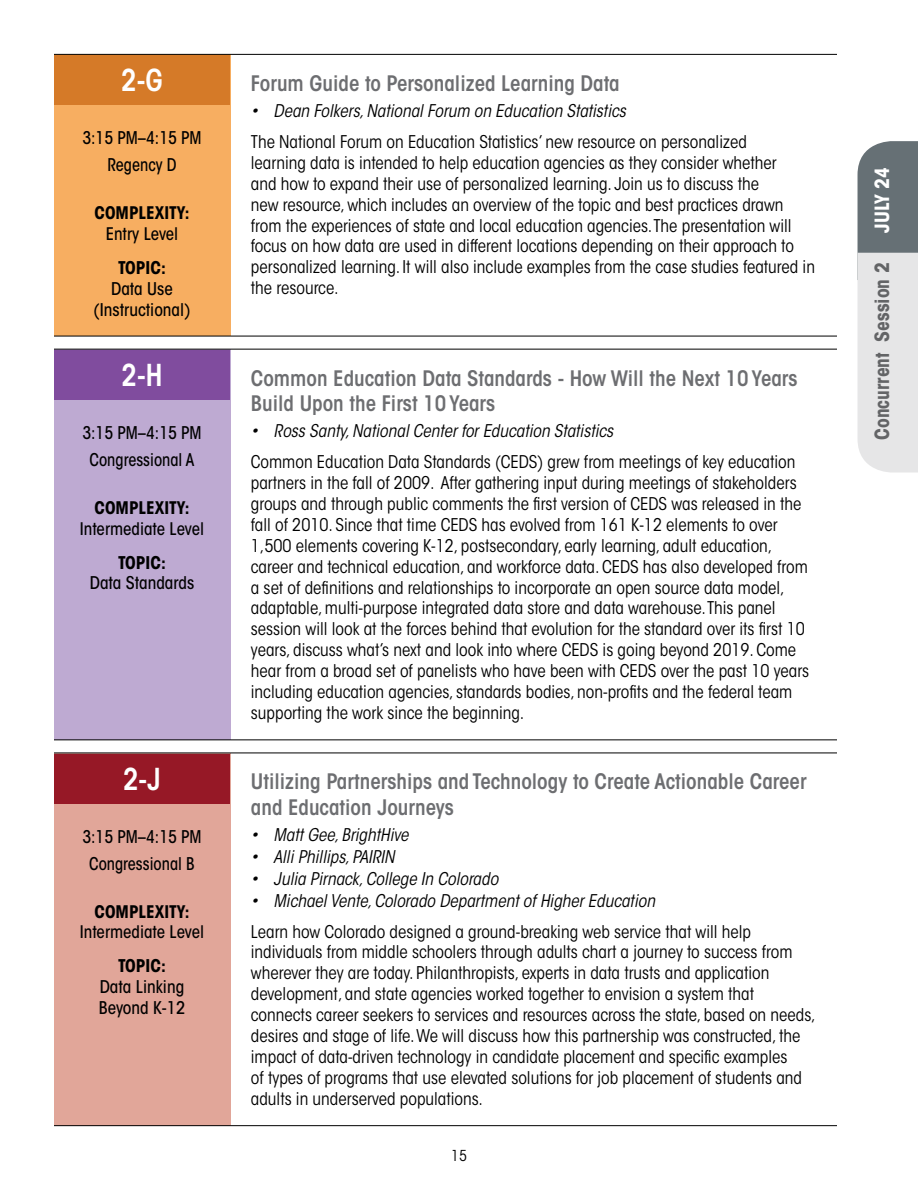
<style>
.page{position:relative;width:918px;height:1188px;background:#fff}
.page>*{position:absolute;margin:0;border:0;box-sizing:border-box;transform-origin:0 0}
.DC_Data_Use_Instruct{font:600 condensed 30px "ITC Avant Garde Std";color:#fff;scale:.95 1}
.DC_Data_Standard{font:600 condensed 30px "ITC Avant Garde Std";color:#fff;scale:.95 1}
.DC_Data_Linking_Beyo{font:600 condensed 30px "ITC Avant Garde Std";color:#fff;scale:.95 1}
.t1{font:600 condensed 21.15px/25.5px "ITC Avant Garde Std";color:#6d6e71}
.t2{font:700 condensed 19.5px "ITC Avant Garde Std";color:#636466}
.t3{font:700 condensed 19.5px "ITC Avant Garde Std";color:#fff}
.Abstract_Body{font:condensed 17.4px/20.9px "ITC Avant Garde Std";color:#000}
.t4{font:italic condensed 17.4px "ITC Avant Garde Std";color:#000}
.Time_and_Room{font:500 condensed 17.4px "ITC Avant Garde Std";color:#000;scale:.95 1}
.Complexity_and_Topic{font:500 condensed 17.4px/20.9px "ITC Avant Garde Std";color:#000;text-align:center}
.Complexity_and_Topic-2{font:500 condensed 17.25px/20.7px "ITC Avant Garde Std";color:#000;text-align:center}
.Complexity_and_Topic-3{font:700 condensed 17.25px/20.7px "ITC Avant Garde Std";color:#000;text-align:center}
.t5{font:condensed 15px "ITC Avant Garde Std";color:#000}
.s1{font-weight:500}
.s2{font-weight:700}
</style>
<div class="page">
<svg style="left:858px;top:141px;width:60px;height:331px;background:#bdc0c2"></svg>
<div style="left:54px;top:54px;width:176px;height:282px;background:#f7ae61"></div>
<div style="left:54px;top:349px;width:176px;height:391px;background:#beaad2"></div>
<div style="left:54px;top:753px;width:176px;height:373px;background:#e1a699"></div>
<hr style="left:54px;top:54px;width:176px;height:1px;background:#000">
<hr style="left:230px;top:54px;width:607px;height:1px;background:#000">
<hr style="left:54px;top:1125px;width:176px;height:1px;background:#000">
<hr style="left:230px;top:1125px;width:607px;height:1px;background:#000">
<hr style="left:54px;top:336px;width:176px;height:1px;background:#000">
<hr style="left:54px;top:739px;width:176px;height:1px;background:#000">
<hr style="left:230px;top:336px;width:607px;height:1px;background:#000">
<hr style="left:230px;top:739px;width:607px;height:1px;background:#000">
<hr style="left:54px;top:349px;width:176px;height:1px;background:#000">
<hr style="left:54px;top:753px;width:176px;height:1px;background:#000">
<hr style="left:230px;top:349px;width:607px;height:1px;background:#000">
<hr style="left:230px;top:753px;width:607px;height:1px;background:#000">
<div style="left:54px;top:55px;width:176px;height:50px;background:#d57a28"></div>
<div style="left:54px;top:350px;width:176px;height:50px;background:#804c9e"></div>
<div style="left:54px;top:754px;width:176px;height:49px;background:#961826"></div>
<p class="DC_Data_Use_Instruct" style="left:121px;top:61px;width:45px">2-G</p>
<p class="Time_and_Room" style="left:82px;top:127px;width:127px">3:15 PM–4:15 PM</p>
<p class="Time_and_Room" style="left:107px;top:154px;width:74px">Regency D</p>
<p class="Complexity_and_Topic-3" style="left:95px;top:202px;width:96px">COMPLEXITY:<br><span class="s1">Entry Level</span></p>
<p class="Complexity_and_Topic" style="left:94px;top:257px;width:98px"><span class="s2">TOPIC:<br></span>Data Use (Instructional)</p>
<p class="DC_Data_Standard" style="left:122px;top:356px;width:45px">2-H</p>
<p class="Time_and_Room" style="left:82px;top:422px;width:127px">3:15 PM–4:15 PM</p>
<p class="Time_and_Room" style="left:90px;top:449px;width:112px">Congressional A</p>
<p class="Complexity_and_Topic-2" style="left:80px;top:497px;width:126px"><span class="s2">COMPLEXITY:<br></span>Intermediate Level</p>
<p class="Complexity_and_Topic" style="left:90px;top:552px;width:106px"><span class="s2">TOPIC:<br></span>Data Standards</p>
<p class="DC_Data_Linking_Beyo" style="left:123px;top:760px;width:41px">2-J</p>
<p class="Time_and_Room" style="left:82px;top:826px;width:127px">3:15 PM–4:15 PM</p>
<p class="Time_and_Room" style="left:89px;top:853px;width:113px">Congressional B</p>
<p class="Complexity_and_Topic-2" style="left:80px;top:901px;width:126px"><span class="s2">COMPLEXITY:<br></span>Intermediate Level</p>
<p class="Complexity_and_Topic" style="left:99px;top:956px;width:88px"><span class="s2">TOPIC:<br></span>Data Linking<br>Beyond K-12</p>
<h3 class="t1" style="left:251px;top:70px;width:370px">Forum Guide to Personalized Learning Data</h3>
<p class="t4" style="left:251px;top:100px;width:376px">• Dean Folkers, National Forum on Education Statistics</p>
<p class="Abstract_Body" style="left:251px;top:131px;width:566px">The National Forum on Education Statistics’ new resource on personalized<br>learning data is intended to help education agencies as they consider whether<br>and how to expand their use of personalized learning. Join us to discuss the<br>new resource, which includes an overview of the topic and best practices drawn from the experiences of state and local education agencies. The presentation will focus on how data are used in different locations depending on their approach to personalized learning. It will also include examples from the case studies featured in the resource.</p>
<h3 class="t1" style="left:251px;top:365px;width:548px">Common Education Data Standards - How Will the Next 10 Years<br>Build Upon the First 10 Years</h3>
<p class="t4" style="left:251px;top:421px;width:364px">• Ross Santy, National Center for Education Statistics</p>
<p class="Abstract_Body" style="left:251px;top:451px;width:560px">Common Education Data Standards (CEDS) grew from meetings of key education partners in the fall of 2009. After gathering input during meetings of stakeholders groups and through public comments the first version of CEDS was released in the fall of 2010. Since that time CEDS has evolved from 161 K-12 elements to over 1,500 elements covering K-12, postsecondary, early learning, adult education, career and technical education, and workforce data. CEDS has also developed from a set of definitions and relationships to incorporate an open source data model, adaptable, multi-purpose integrated data store and data warehouse. This panel session will look at the forces behind that evolution for the standard over its first 10 years, discuss what’s next and look into where CEDS is going beyond 2019. Come hear from a broad set of panelists who have been with CEDS over the past 10 years including education agencies, standards bodies, non-profits and the federal team supporting the work since the beginning.</p>
<h3 class="t1" style="left:251px;top:769px;width:557px">Utilizing Partnerships and Technology to Create Actionable Career and Education Journeys</h3>
<p class="t4" style="left:251px;top:824px;width:159px">• Matt Gee, BrightHive</p>
<p class="t4" style="left:251px;top:846px;width:145px">• Alli Phillips, PAIRIN</p>
<p class="t4" style="left:251px;top:868px;width:249px">• Julia Pirnack, College In Colorado</p>
<p class="t4" style="left:251px;top:890px;width:406px">• Michael Vente, Colorado Department of Higher Education</p>
<p class="Abstract_Body" style="left:251px;top:921px;width:566px">Learn how Colorado designed a ground-breaking web service that will help individuals from middle schoolers through adults chart a journey to success from wherever they are today. Philanthropists, experts in data trusts and application development, and state agencies worked together to envision a system that connects career seekers to services and resources across the state, based on needs, desires and stage of life. We will discuss how this partnership was constructed, the impact of data-driven technology in candidate placement and specific examples<br>of types of programs that use elevated solutions for job placement of students and adults in underserved populations.</p>
<p class="t5" style="left:451px;top:1147px;width:17px">15</p>
<p class="t3" style="left:870px;top:233px;width:68px;rotate:-90deg">JULY 24</p>
<p class="t2" style="left:870px;top:440px;width:179px;rotate:-90deg">Concurrent Session 2</p>
</div>
